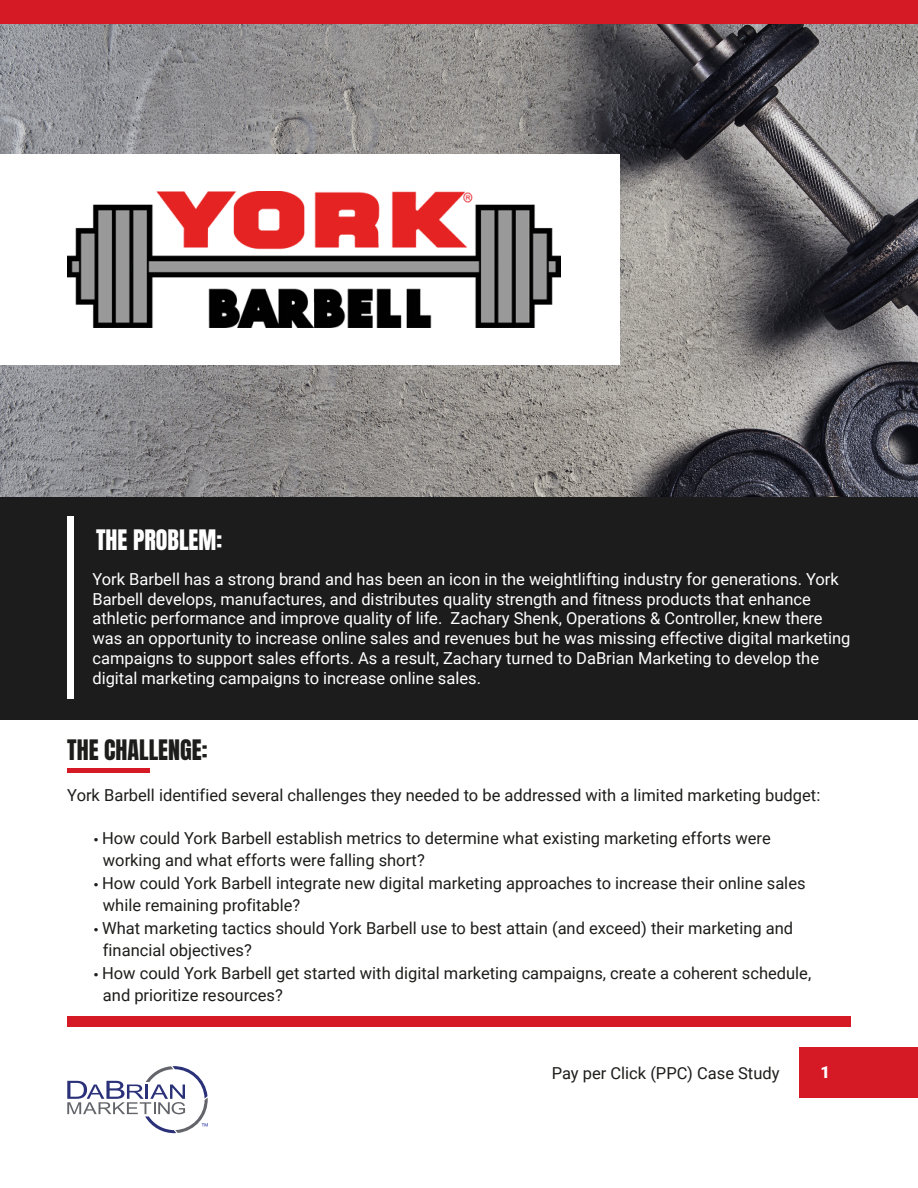
<style>
.page{position:relative;width:918px;height:1188px;background:#fff}
.page>*{position:absolute;margin:0;border:0;box-sizing:border-box;transform-origin:0 0}
.t1{font:24px "Anton";color:#1d1d1b}
.t2{font:24px "Anton";color:#fff}
.t3{font:16.5px/22.5px "Roboto";color:#1d1d1b}
.t4{font:16.5px/19.8px "Roboto";color:#fff}
.t5{font:900 16.5px "Roboto";color:#fff}
.s1{font-family:"Myriad Pro"}
</style>
<div class="page">
<div style="left:0;top:338px;width:918px;height:381px;background:#1c1c1c"></div>
<img style="left:0;top:24px;width:918px;height:473px">
<div style="left:0;top:154px;width:620px;height:210px;background:#fff"></div>
<img style="left:67px;top:192px;width:494px;height:135px">
<div style="left:67px;top:516px;width:7px;height:183px;background:#fff"></div>
<hr style="left:67px;top:769px;width:83px;height:4px;background:#d61a25">
<div style="left:0;top:0;width:918px;height:24px;background:#d61a25"></div>
<div style="left:67px;top:1017px;width:784px;height:10px;background:#d61a25"></div>
<svg style="left:67px;top:1066px;width:141px;height:67px"></svg>
<div style="left:799px;top:1047px;width:119px;height:51px;background:#d61a25"></div>
<h1 class="t2" style="left:96px;top:528px;width:128px">THE PROBLEM:</h1>
<p class="t4" style="left:92px;top:568px;width:760px">York Barbell has a strong brand and has been an icon in the weightlifting industry for generations. York Barbell develops, manufactures, and distributes quality strength and fitness products that enhance athletic performance and improve quality of life. Zachary Shenk, Operations &amp; Controller, knew there was an opportunity to increase online sales and revenues but he was missing effective digital marketing campaigns to support sales efforts. As a result, Zachary turned to DaBrian Marketing to develop the digital marketing campaigns to increase online sales.</p>
<h1 class="t1" style="left:67px;top:738px;width:142px">THE CHALLENGE:</h1>
<p class="t3" style="left:67px;top:783px;width:755px">York Barbell identified several challenges they needed to be addressed with a limited marketing budget:</p>
<p class="t3" style="left:103px;top:826px;width:669px;text-indent:-9px"><span class="s1">•</span> How could York Barbell establish metrics to determine what existing marketing efforts were working and what efforts were falling short?</p>
<p class="t3" style="left:103px;top:871px;width:704px;text-indent:-9px"><span class="s1">•</span> How could York Barbell integrate new digital marketing approaches to increase their online sales while remaining profitable?</p>
<p class="t3" style="left:103px;top:916px;width:692px;text-indent:-9px"><span class="s1">•</span> What marketing tactics should York Barbell use to best attain (and exceed) their marketing and financial objectives?</p>
<p class="t3" style="left:103px;top:961px;width:710px;text-indent:-9px"><span class="s1">•</span> How could York Barbell get started with digital marketing campaigns, create a coherent schedule, and prioritize resources?</p>
<p class="t3" style="left:552px;top:1061px;width:229px">Pay per Click (PPC) Case Study</p>
<p class="t5" style="left:820px;top:1060px;width:11px">1</p>
</div>
